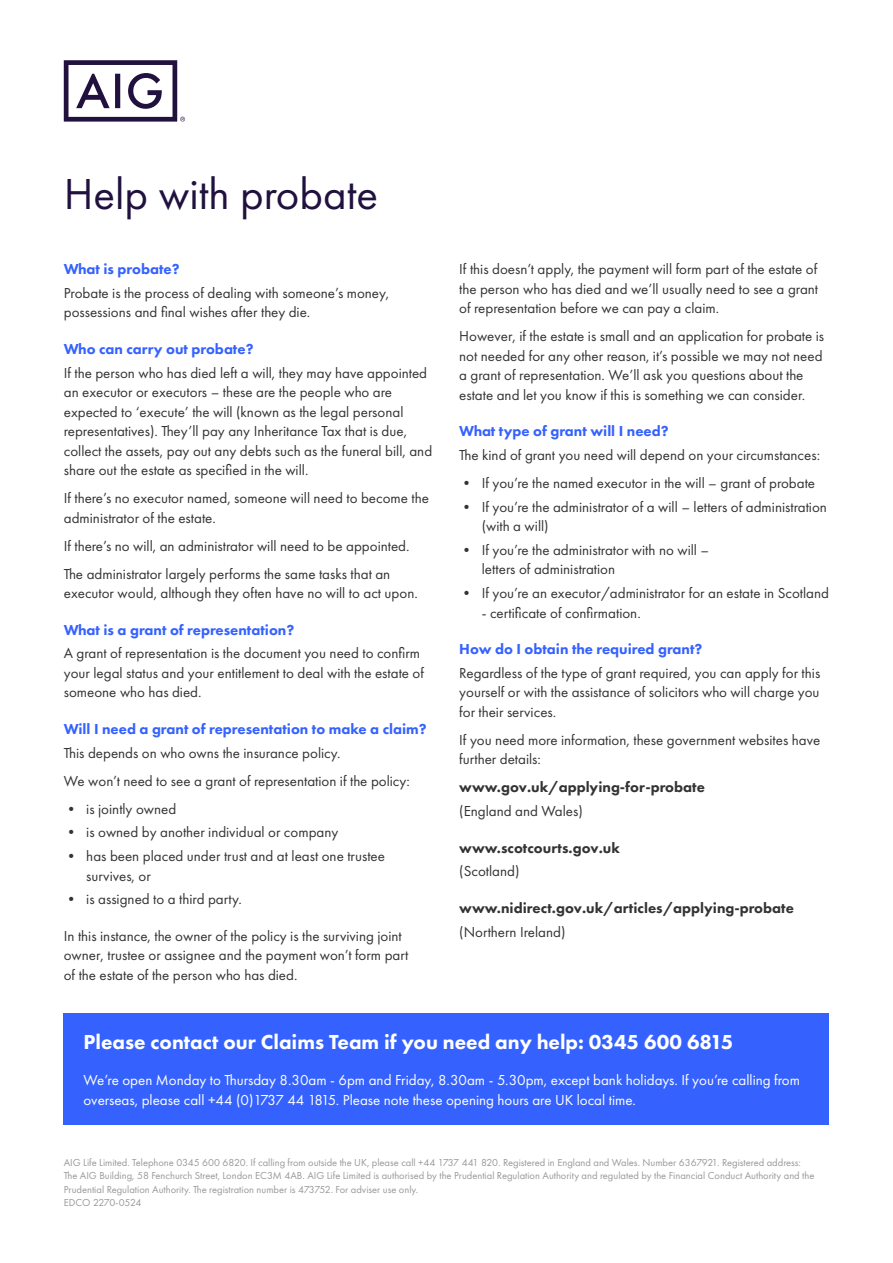
<style>
.page{position:relative;width:893px;height:1263px;background:#fff}
.page>*{position:absolute;margin:0;border:0;box-sizing:border-box;transform-origin:0 0}
.t1{font:45px "Futura PT";color:#20113e}
.Body{font:800 21px "Futura PT";color:#fff}
.Body-2{font:15px/19.5px "Futura PT";color:#333}
.End_body{font:15px/19.5px "Futura PT";color:#333}
.Bullets{font:15px/19.5px "Futura PT";color:#333}
.Body-3{font:15px/19.5px "Futura PT";color:#fff}
.t2{font:800 15px "Futura PT";color:#3562ff}
.End_bullet{font:15px "Futura PT";color:#333}
.Body-4{font:800 15px "Futura PT";color:#333}
.t3{font:10.5px/13.5px "Futura PT";color:#999}
.t4{font:10.5px "Futura PT";letter-spacing:-.04em;color:#999}
</style>
<div class="page">
<div style="left:64px;top:1013px;width:765px;height:112px;background:#3562ff"></div>
<svg style="left:64px;top:60px;width:121px;height:62px"></svg>
<h1 class="t1" style="left:64px;top:168px;width:316px">Help with probate</h1>
<h2 class="t2" style="left:64px;top:260px;width:117px">What is probate?</h2>
<p class="End_body" style="left:64px;top:283px;width:327px">Probate is the process of dealing with someone’s money, possessions and final wishes after they die.</p>
<h2 class="t2" style="left:64px;top:339px;width:191px">Who can carry out probate?</h2>
<p class="Body-2" style="left:64px;top:363px;width:370px">If the person who has died left a will, they may have appointed an executor or executors – these are the people who are expected to ‘execute’ the will (known as the legal personal representatives). They’ll pay any Inheritance Tax that is due, collect the assets, pay out any debts such as the funeral bill, and share out the estate as specified in the will.</p>
<p class="Body-2" style="left:64px;top:488px;width:367px">If there’s no executor named, someone will need to become the administrator of the estate.</p>
<p class="Body-2" style="left:64px;top:536px;width:347px">If there’s no will, an administrator will need to be appointed.</p>
<p class="End_body" style="left:64px;top:564px;width:356px">The administrator largely performs the same tasks that an executor would, although they often have no will to act upon.</p>
<h2 class="t2" style="left:64px;top:620px;width:232px">What is a grant of representation?</h2>
<p class="End_body" style="left:64px;top:643px;width:362px">A grant of representation is the document you need to confirm your legal status and your entitlement to deal with the estate of someone who has died.</p>
<h2 class="t2" style="left:64px;top:719px;width:364px">Will I need a grant of representation to make a claim?</h2>
<p class="Body-2" style="left:64px;top:743px;width:278px">This depends on who owns the insurance policy.</p>
<p class="Body-2" style="left:64px;top:771px;width:348px">We won’t need to see a grant of representation if the policy:</p>
<p class="Bullets" style="left:64px;top:799px;width:114px">• is jointly owned</p>
<p class="Bullets" style="left:64px;top:822px;width:276px">• is owned by another individual or company</p>
<p class="Bullets" style="left:86px;top:846px;width:300px;text-indent:-22px">• has been placed under trust and at least one trustee survives, or</p>
<p class="End_bullet" style="left:64px;top:890px;width:180px">• is assigned to a third party.</p>
<p class="Body-2" style="left:64px;top:926px;width:346px">In this instance, the owner of the policy is the surviving joint owner, trustee or assignee and the payment won’t form part of the estate of the person who has died.</p>
<p class="Body-2" style="left:459px;top:259px;width:360px;text-align:justify">If this doesn’t apply, the payment will form part of the estate of the person who has died and we’ll usually need to see a grant of representation before we can pay a claim.</p>
<p class="End_body" style="left:459px;top:326px;width:366px">However, if the estate is small and an application for probate is not needed for any other reason, it’s possible we may not need a grant of representation. We’ll ask you questions about the estate and let you know if this is something we can consider.</p>
<h2 class="t2" style="left:459px;top:422px;width:211px">What type of grant will I need?</h2>
<p class="Body-2" style="left:459px;top:445px;width:362px">The kind of grant you need will depend on your circumstances:</p>
<p class="Bullets" style="left:459px;top:473px;width:357px">• If you’re the named executor in the will – grant of probate</p>
<p class="Bullets" style="left:482px;top:497px;width:347px;text-indent:-22px">• If you’re the administrator of a will – letters of administration (with a will)</p>
<p class="Bullets" style="left:482px;top:540px;width:229px;text-indent:-22px">• If you’re the administrator with no will – letters of administration</p>
<p class="End_bullet" style="left:459px;top:584px;width:371px">• If you’re an executor/administrator for an estate in Scotland</p>
<p class="End_bullet" style="left:482px;top:604px;width:161px">- certificate of confirmation.</p>
<h2 class="t2" style="left:459px;top:640px;width:245px">How do I obtain the required grant?</h2>
<p class="Body-2" style="left:459px;top:663px;width:363px;text-align:justify">Regardless of the type of grant required, you can apply for this yourself or with the assistance of solicitors who will charge you for their services.</p>
<p class="Body-2" style="left:459px;top:730px;width:363px">If you need more information, these government websites have further details:</p>
<p class="Body-4" style="left:459px;top:778px;width:247px">www.gov.uk/applying-for-probate</p>
<p class="End_body" style="left:459px;top:801px;width:125px">(England and Wales)</p>
<p class="Body-4" style="left:459px;top:838px;width:162px">www.scotcourts.gov.uk</p>
<p class="End_body" style="left:459px;top:861px;width:62px">(Scotland)</p>
<p class="Body-4" style="left:459px;top:898px;width:336px">www.nidirect.gov.uk/articles/applying-probate</p>
<p class="End_body" style="left:459px;top:922px;width:108px">(Northern Ireland)</p>
<p class="Body" style="left:83px;top:1029px;width:652px">Please contact our Claims Team if you need any help: 0345 600 6815</p>
<p class="Body-3" style="left:83px;top:1070px;width:718px">We’re open Monday to Thursday 8.30am - 6pm and Friday, 8.30am - 5.30pm, except bank holidays. If you’re calling from overseas, please call +44 (0)1737 44 1815. Please note these opening hours are UK local time.</p>
<p class="t3" style="left:64px;top:1155px;width:752px">AIG Life Limited. Telephone 0345 600 6820. If calling from outside the UK, please call +44 1737 441 820. Registered in England and Wales. Number 6367921. Registered address:<br>The AIG Building, 58 Fenchurch Street, London EC3M 4AB. AIG Life Limited is authorised by the Prudential Regulation Authority and regulated by the Financial Conduct Authority and the<br>Prudential Regulation Authority. The registration number is 473752. For adviser use only.</p>
<p class="t4" style="left:64px;top:1196px;width:79px">EDCO 2270-0524</p>
</div>
